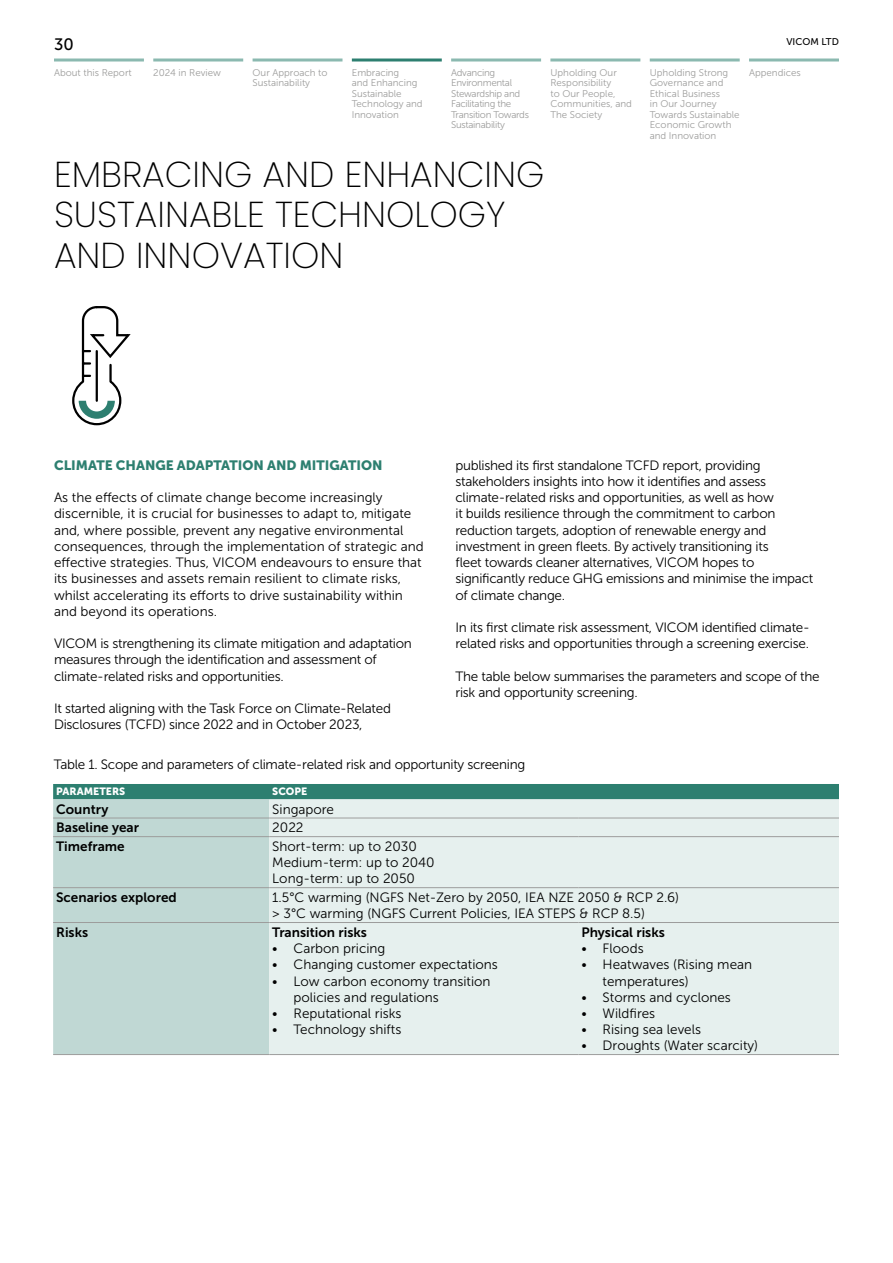
<style>
.page{position:relative;width:893px;height:1263px;background:#fff}
.page>*{position:absolute;margin:0;border:0;box-sizing:border-box;transform-origin:0 0}
.t1{font:200 36px/40.5px "Poppins";color:#000}
.t2{font:16.5px "Museo Sans 500";color:#000}
.t3{font:13.5px/16.2px "Museo Sans 300";letter-spacing:-.02em;color:#000}
.t4{font:13.5px/16.2px "Museo Sans 300";color:#000}
.t5{font:13.5px "Museo Sans 700";color:#000}
.t6{font:13.5px "Museo Sans 900";color:#2d7f70}
.t7{font:10.5px "Museo Sans 900";color:#fff}
.t8{font:9.75px/10.5px "Museo Sans 300";color:#9d9d9c}
.t9{font:9.75px/10.5px "Museo Sans 300";letter-spacing:-.03em;color:#9d9d9c}
.t10{font:9.75px "Museo Sans 500";color:#000}
</style>
<div class="page">
<div style="left:53px;top:784px;width:786px;height:15px;background:#2d7f70"></div>
<div style="left:53px;top:799px;width:216px;height:255px;background:#c0d8d4"></div>
<div style="left:269px;top:799px;width:570px;height:255px;background:#e6f0ee"></div>
<hr style="left:53px;top:818px;width:216px;height:1px;background:#9d9d9c">
<hr style="left:269px;top:818px;width:309px;height:1px;background:#9d9d9c">
<hr style="left:578px;top:818px;width:261px;height:1px;background:#9d9d9c">
<hr style="left:53px;top:836px;width:216px;height:1px;background:#9d9d9c">
<hr style="left:269px;top:836px;width:309px;height:1px;background:#9d9d9c">
<hr style="left:578px;top:836px;width:261px;height:1px;background:#9d9d9c">
<hr style="left:53px;top:887px;width:216px;height:1px;background:#9d9d9c">
<hr style="left:269px;top:887px;width:309px;height:1px;background:#9d9d9c">
<hr style="left:578px;top:887px;width:261px;height:1px;background:#9d9d9c">
<hr style="left:53px;top:922px;width:216px;height:1px;background:#9d9d9c">
<hr style="left:269px;top:922px;width:309px;height:1px;background:#9d9d9c">
<hr style="left:578px;top:922px;width:261px;height:1px;background:#9d9d9c">
<hr style="left:53px;top:1054px;width:216px;height:1px;background:#9d9d9c">
<hr style="left:269px;top:1054px;width:309px;height:1px;background:#9d9d9c">
<hr style="left:578px;top:1054px;width:261px;height:1px;background:#9d9d9c">
<svg style="left:72px;top:306px;width:59px;height:120px"></svg>
<hr style="left:253px;top:59px;width:89px;height:3px;background:#8bb9b0">
<hr style="left:153px;top:59px;width:90px;height:3px;background:#8bb9b0">
<hr style="left:352px;top:59px;width:90px;height:3px;background:#2d7f70">
<hr style="left:451px;top:59px;width:90px;height:3px;background:#8bb9b0">
<hr style="left:550px;top:59px;width:90px;height:3px;background:#8bb9b0">
<hr style="left:650px;top:59px;width:90px;height:3px;background:#8bb9b0">
<hr style="left:749px;top:59px;width:90px;height:3px;background:#8bb9b0">
<hr style="left:54px;top:59px;width:90px;height:3px;background:#8bb9b0">
<p class="t2" style="left:54px;top:36px;width:21px">30</p>
<p class="t10" style="left:786px;top:37px;width:54px">VICOM LTD</p>
<p class="t8" style="left:153px;top:67px;width:69px">2024 in Review</p>
<p class="t8" style="left:650px;top:67px;width:91px">Upholding Strong<br>Governance and<br>Ethical Business<br>in Our Journey<br>Towards Sustainable<br>Economic Growth and Innovation</p>
<p class="t8" style="left:253px;top:67px;width:76px">Our Approach to<br>Sustainability</p>
<p class="t8" style="left:352px;top:67px;width:72px">Embracing<br>and Enhancing<br>Sustainable<br>Technology and<br>Innovation</p>
<p class="t9" style="left:451px;top:67px;width:79px">Advancing<br>Environmental<br>Stewardship and<br>Facilitating the<br>Transition Towards<br>Sustainability</p>
<p class="t8" style="left:550px;top:67px;width:83px">Upholding Our<br>Responsibility<br>to Our People,<br>Communities, and<br>The Society</p>
<p class="t8" style="left:54px;top:67px;width:79px">About this Report</p>
<p class="t8" style="left:749px;top:67px;width:53px">Appendices</p>
<h1 class="t1" style="left:54px;top:154px;width:492px">EMBRACING AND ENHANCING<br>SUSTAINABLE TECHNOLOGY<br>AND INNOVATION</h1>
<p class="t6" style="left:54px;top:457px;width:330px">CLIMATE CHANGE ADAPTATION AND MITIGATION</p>
<p class="t4" style="left:54px;top:490px;width:371px">As the effects of climate change become increasingly discernible, it is crucial for businesses to adapt to, mitigate and, where possible, prevent any negative environmental consequences, through the implementation of strategic and effective strategies. Thus, VICOM endeavours to ensure that its businesses and assets remain resilient to climate risks, whilst accelerating its efforts to drive sustainability within and beyond its operations.</p>
<p class="t3" style="left:54px;top:635px;width:359px">VICOM is strengthening its climate mitigation and adaptation measures through the identification and assessment of climate-related risks and opportunities.</p>
<p class="t3" style="left:54px;top:700px;width:338px">It started aligning with the Task Force on Climate-Related<br>Disclosures (TCFD) since 2022 and in October 2023,</p>
<p class="t3" style="left:455px;top:457px;width:359px">published its first standalone TCFD report, providing stakeholders insights into how it identifies and assess climate-related risks and opportunities, as well as how<br>it builds resilience through the commitment to carbon reduction targets, adoption of renewable energy and investment in green fleets. By actively transitioning its<br>fleet towards cleaner alternatives, VICOM hopes to significantly reduce GHG emissions and minimise the impact of climate change.</p>
<p class="t3" style="left:455px;top:619px;width:356px">In its first climate risk assessment, VICOM identified climate&shy;related risks and opportunities through a screening exercise.</p>
<p class="t3" style="left:455px;top:668px;width:366px">The table below summarises the parameters and scope of the risk and opportunity screening.</p>
<p class="t3" style="left:54px;top:757px;width:473px">Table 1. Scope and parameters of climate-related risk and opportunity screening</p>
<p class="t7" style="left:56px;top:785px;width:71px">PARAMETERS</p>
<p class="t7" style="left:272px;top:785px;width:37px">SCOPE</p>
<p class="t5" style="left:56px;top:801px;width:54px">Country</p>
<p class="t4" style="left:272px;top:801px;width:63px">Singapore</p>
<p class="t5" style="left:56px;top:820px;width:84px">Baseline year</p>
<p class="t3" style="left:272px;top:820px;width:33px">2022</p>
<p class="t5" style="left:56px;top:839px;width:70px">Timeframe</p>
<p class="t4" style="left:272px;top:838px;width:164px">Short-term: up to 2030<br>Medium-term: up to 2040<br>Long-term: up to 2050</p>
<p class="t5" style="left:56px;top:890px;width:122px">Scenarios explored</p>
<p class="t4" style="left:272px;top:889px;width:408px">1.5°C warming (NGFS Net-Zero by 2050, IEA NZE 2050 &amp; RCP 2.6) &gt; 3°C warming (NGFS Current Policies, IEA STEPS &amp; RCP 8.5)</p>
<p class="t5" style="left:56px;top:925px;width:34px">Risks</p>
<p class="t5" style="left:272px;top:925px;width:96px">Transition risks</p>
<p class="t4" style="left:272px;top:940px;width:115px">• Carbon pricing</p>
<p class="t4" style="left:272px;top:957px;width:227px">• Changing customer expectations</p>
<p class="t4" style="left:294px;top:973px;width:198px;text-indent:-21px">• Low carbon economy transition policies and regulations</p>
<p class="t4" style="left:272px;top:1005px;width:131px">• Reputational risks</p>
<p class="t4" style="left:272px;top:1021px;width:131px">• Technology shifts</p>
<p class="t5" style="left:581px;top:925px;width:85px">Physical risks</p>
<p class="t3" style="left:581px;top:940px;width:64px">• Floods</p>
<p class="t4" style="left:603px;top:957px;width:151px;text-indent:-21px">• Heatwaves (Rising mean temperatures)</p>
<p class="t4" style="left:581px;top:989px;width:151px">• Storms and cyclones</p>
<p class="t4" style="left:581px;top:1005px;width:75px">• Wildfires</p>
<p class="t4" style="left:581px;top:1021px;width:121px">• Rising sea levels</p>
<p class="t4" style="left:581px;top:1038px;width:178px">• Droughts (Water scarcity)</p>
</div>
